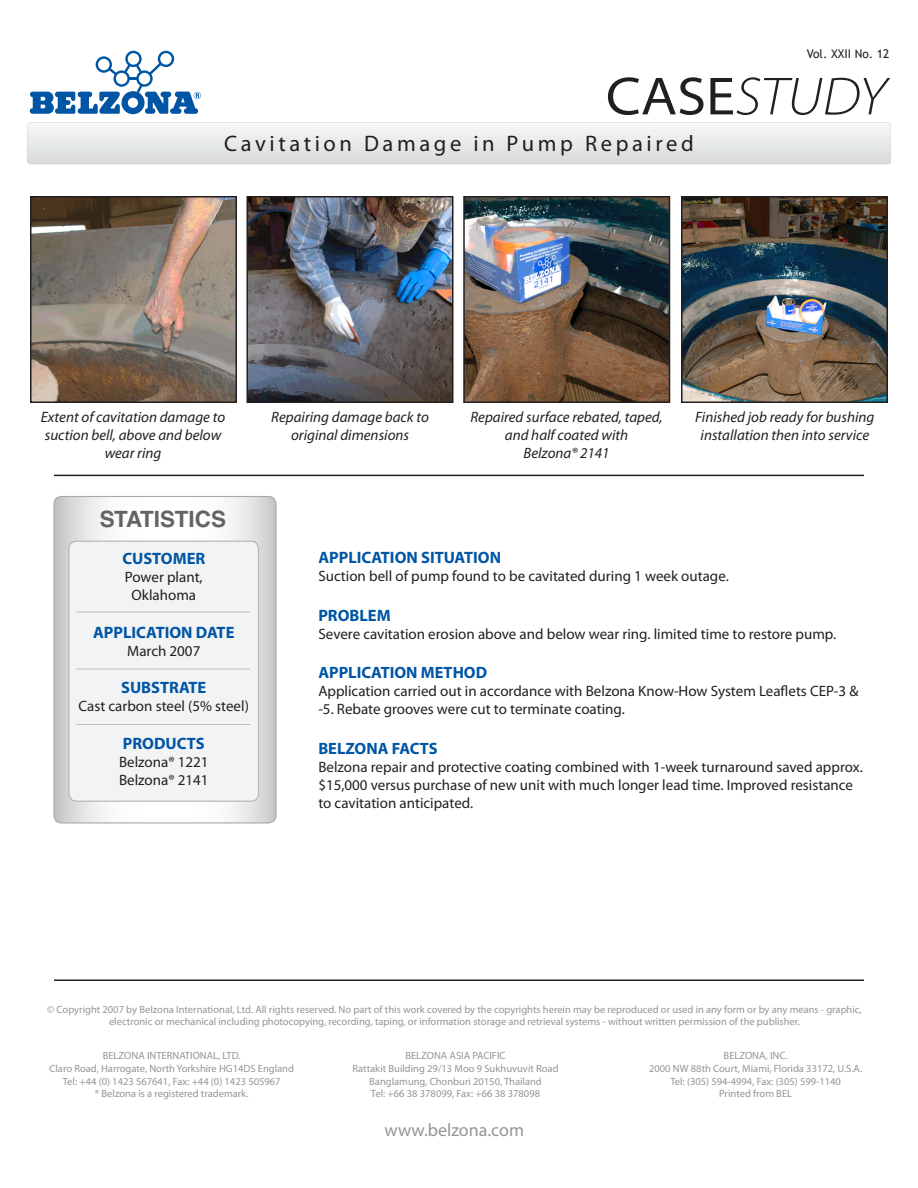
<style>
.page{position:relative;width:918px;height:1188px;background:#fff}
.page>*{position:absolute;margin:0;border:0;box-sizing:border-box;transform-origin:0 0}
.t1{font:italic 300 semi-expanded 54px "Myriad Pro";color:#231f20}
.t2{font:22.5px "Myriad Pro";letter-spacing:.16em;color:#231f20}
.t3{font:700 22.5px "Helvetica LT Std";color:#636366}
.t4{font:18px "Myriad Pro";color:#939598}
.t5{font:700 16.5px "Myriad Pro";color:#0155a5}
.t6{font:15px/18px "Myriad Pro";color:#231f20}
.t7{font:italic 15px/18px "Myriad Pro";color:#231f20;text-align:center}
.t8{font:12px "Trebuchet MS";color:#231f20}
.t9{font:10.5px/12.6px "Myriad Pro";color:#939598;text-align:center}
.s1{font-weight:400;font-style:normal}
</style>
<div class="page">
<svg style="left:55px;top:496px;width:220px;height:326px"></svg>
<div style="left:53px;top:496px;width:224px;height:328px;border:1px solid #a8a9ad;border-radius:8px"></div>
<div style="left:69px;top:541px;width:189px;height:260px;background:#f2f3f4;border-radius:8px"></div>
<div style="left:68px;top:541px;width:191px;height:261px;border:1px solid #b2b3b7;border-radius:8px"></div>
<hr style="left:76px;top:612px;width:174px;height:1px;background:#bcbdc0">
<hr style="left:76px;top:669px;width:174px;height:1px;background:#bcbdc0">
<hr style="left:76px;top:724px;width:174px;height:1px;background:#bcbdc0">
<svg style="left:27px;top:123px;width:864px;height:41px"></svg>
<img style="left:33px;top:199px;width:201px;height:201px">
<div style="left:30px;top:196px;width:207px;height:207px;border:2px solid #231f20"></div>
<img style="left:249px;top:199px;width:201px;height:201px">
<div style="left:246px;top:196px;width:207px;height:207px;border:2px solid #231f20"></div>
<img style="left:466px;top:199px;width:201px;height:201px">
<div style="left:463px;top:196px;width:207px;height:207px;border:2px solid #231f20"></div>
<img style="left:684px;top:199px;width:201px;height:201px">
<div style="left:681px;top:196px;width:207px;height:207px;border:2px solid #231f20"></div>
<svg style="left:30px;top:51px;width:171px;height:63px"></svg>
<hr style="left:54px;top:475px;width:810px;height:1px;background:#231f20">
<hr style="left:54px;top:980px;width:810px;height:1px;background:#231f20">
<p class="t8" style="left:807px;top:47px;width:84px">Vol. XXII No. 12</p>
<p class="t1" style="left:606px;top:68px;width:282px"><span class="s1">CASE</span>STUDY</p>
<p class="t2" style="left:224px;top:130px;width:471px">Cavitation Damage in Pump Repaired</p>
<p class="t7" style="left:41px;top:408px;width:186px">Extent of cavitation damage to suction bell, above and below wear ring</p>
<p class="t3" style="left:100px;top:505px;width:128px">STATISTICS</p>
<p class="t5" style="left:122px;top:547px;width:84px">CUSTOMER</p>
<p class="t6" style="left:125px;top:567px;width:79px">Power plant,</p>
<p class="t6" style="left:131px;top:585px;width:66px">Oklahoma</p>
<p class="t5" style="left:93px;top:621px;width:143px">APPLICATION DATE</p>
<p class="t6" style="left:127px;top:641px;width:75px">March 2007</p>
<p class="t5" style="left:121px;top:677px;width:87px">SUBSTRATE</p>
<p class="t6" style="left:79px;top:697px;width:172px">Cast carbon steel (5% steel)</p>
<p class="t5" style="left:123px;top:733px;width:83px">PRODUCTS</p>
<p class="t6" style="left:119px;top:753px;width:91px">Belzona® 1221<br>Belzona® 2141</p>
<p class="t7" style="left:271px;top:408px;width:159px">Repairing damage back to original dimensions</p>
<p class="t7" style="left:470px;top:408px;width:194px">Repaired surface rebated, taped, and half coated with</p>
<p class="t7" style="left:524px;top:444px;width:88px">Belzona® 2141</p>
<p class="t7" style="left:695px;top:408px;width:181px">Finished job ready for bushing installation then into service</p>
<p class="t5" style="left:318px;top:547px;width:184px">APPLICATION SITUATION</p>
<p class="t6" style="left:318px;top:567px;width:412px">Suction bell of pump found to be cavitated during 1 week outage.</p>
<p class="t5" style="left:318px;top:604px;width:74px">PROBLEM</p>
<p class="t6" style="left:318px;top:624px;width:519px">Severe cavitation erosion above and below wear ring. limited time to restore pump.</p>
<p class="t5" style="left:318px;top:662px;width:170px">APPLICATION METHOD</p>
<p class="t6" style="left:318px;top:682px;width:542px">Application carried out in accordance with Belzona Know-How System Leaflets CEP-3 &amp; -5. Rebate grooves were cut to terminate coating.</p>
<p class="t5" style="left:318px;top:737px;width:121px">BELZONA FACTS</p>
<p class="t6" style="left:318px;top:757px;width:546px">Belzona repair and protective coating combined with 1-week turnaround saved approx. $15,000 versus purchase of new unit with much longer lead time. Improved resistance to cavitation anticipated.</p>
<p class="t9" style="left:47px;top:1003px;width:816px">© Copyright 2007 by Belzona International, Ltd. All rights reserved. No part of this work covered by the copyrights herein may be reproduced or used in any form or by any means - graphic, electronic or mechanical including photocopying, recording, taping, or information storage and retrieval systems - without written permission of the publisher.</p>
<p class="t9" style="left:103px;top:1049px;width:139px">BELZONA INTERNATIONAL, LTD.</p>
<p class="t9" style="left:49px;top:1062px;width:246px">Claro Road, Harrogate, North Yorkshire HG14DS England</p>
<p class="t9" style="left:63px;top:1075px;width:219px">Tel: +44 (0) 1423 567641, Fax: +44 (0) 1423 505967</p>
<p class="t9" style="left:95px;top:1087px;width:155px">® Belzona is a registered trademark.</p>
<p class="t9" style="left:352px;top:1049px;width:208px">BELZONA ASIA PACIFIC<br>Rattakit Building 29/13 Moo 9 Sukhuvuvit Road</p>
<p class="t9" style="left:369px;top:1075px;width:174px;text-align:left">Banglamung, Chonburi 20150, Thailand<br>Tel: +66 38 378099, Fax: +66 38 378098</p>
<p class="t4" style="left:385px;top:1119px;width:141px">www.belzona.com</p>
<p class="t9" style="left:724px;top:1049px;width:66px">BELZONA, INC.</p>
<p class="t9" style="left:649px;top:1062px;width:215px">2000 NW 88th Court, Miami, Florida 33172, U.S.A.</p>
<p class="t9" style="left:670px;top:1075px;width:172px">Tel: (305) 594-4994, Fax: (305) 599-1140</p>
<p class="t9" style="left:719px;top:1087px;width:74px">Printed from BEL</p>
</div>
